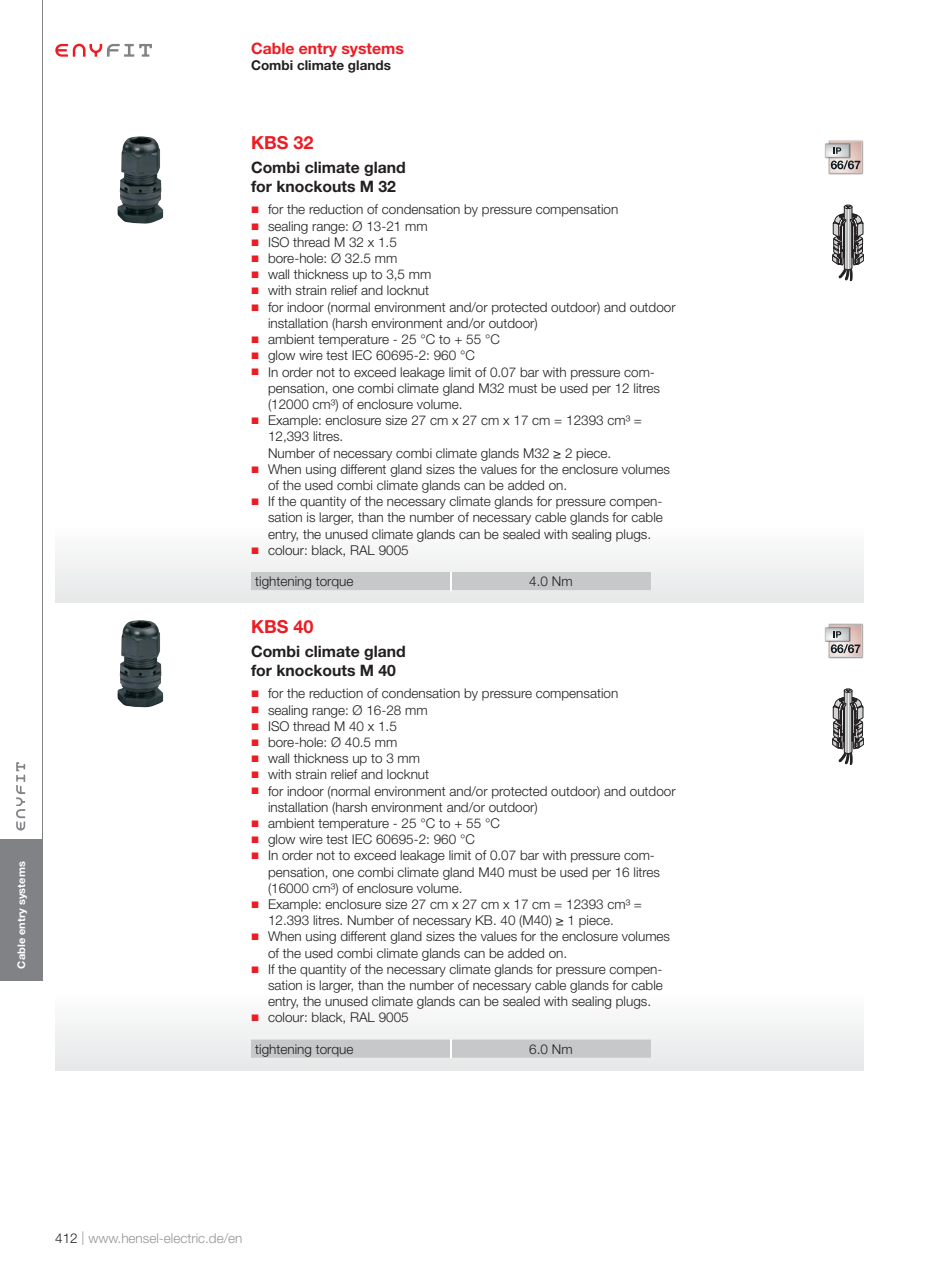
<style>
.page{position:relative;width:936px;height:1263px;background:#fff}
.page>*{position:absolute;margin:0;border:0;box-sizing:border-box;transform-origin:0 0}
.t1{font:700 18px "Helvetica Neue LT Pro";color:#ed1c24}
.t2{font:700 15.75px/18.9px "Helvetica Neue LT Pro";color:#231f20}
.t3{font:700 15.75px "Helvetica Neue LT Pro";color:#ed1c24}
.t4{font:300 13.5px/16.2px "Helvetica Neue LT Pro";color:#231f20}
.t5{font:300 13.5px "Helvetica Neue LT Pro";color:#939598}
.t6{font:700 13.5px "Helvetica Neue LT Pro";color:#231f20}
.t7{font:700 10.5px "Helvetica Neue LT Pro";color:#fff;scale:1.05 1}
.s1{color:#231f20}
</style>
<div class="page">
<div style="left:55px;top:526px;width:808px;height:77px;background:#f3f3f3"></div>
<div style="left:55px;top:994px;width:808px;height:76px;background:#f3f3f3"></div>
<svg style="left:55px;top:44px;width:97px;height:13px"></svg>
<img style="left:118px;top:136px;width:45px;height:88px">
<img style="left:828px;top:140px;width:35px;height:35px">
<img style="left:824px;top:144px;width:1px;height:13px">
<svg style="left:825px;top:141px;width:36px;height:32px"></svg>
<div style="left:251px;top:572px;width:400px;height:18px;background:#c6c8ca"></div>
<svg style="left:832px;top:205px;width:31px;height:76px"></svg>
<img style="left:118px;top:620px;width:45px;height:87px">
<img style="left:828px;top:623px;width:35px;height:36px">
<img style="left:824px;top:628px;width:1px;height:13px">
<svg style="left:825px;top:625px;width:36px;height:32px"></svg>
<div style="left:251px;top:1039px;width:400px;height:19px;background:#c6c8ca"></div>
<svg style="left:832px;top:689px;width:31px;height:76px"></svg>
<div style="left:0;top:839px;width:43px;height:141px;background:#808285"></div>
<hr style="left:42px;top:0;width:1px;height:942px;background:#808285">
<svg style="left:16px;top:762px;width:9px;height:68px"></svg>
<p class="t7" style="left:18px;top:968px;width:103px;rotate:-90deg">Cable entry systems</p>
<p class="t3" style="left:251px;top:43px;width:154px">Cable entry systems</p>
<p class="t6" style="left:251px;top:60px;width:141px">Combi climate glands</p>
<h1 class="t1" style="left:251px;top:136px;width:64px">KBS 32</h1>
<p class="t2" style="left:251px;top:160px;width:156px">Combi climate gland for knockouts M 32</p>
<p class="t4" style="left:268px;top:203px;width:409px">for the reduction of condensation by pressure compensation<br>sealing range: Ø 13-21 mm<br>ISO thread M 32 x 1.5<br>bore-hole: Ø 32.5 mm<br>wall thickness up to 3,5 mm<br>with strain relief and locknut<br>for indoor (normal environment and/or protected outdoor) and outdoor installation (harsh environment and/or outdoor)<br>ambient temperature - 25 °C to + 55 °C<br>glow wire test IEC 60695-2: 960 °C<br>In order not to exceed leakage limit of 0.07 bar with pressure com&shy;pensation, one combi climate gland M32 must be used per 12 litres (12000 cm³) of enclosure volume.<br>Example: enclosure size 27 cm x 27 cm x 17 cm = 12393 cm³ = 12,393 litres.<br>Number of necessary combi climate glands M32 ≥ 2 piece.<br>When using different gland sizes the values for the enclosure volumes of the used combi climate glands can be added on.<br>If the quantity of the necessary climate glands for pressure compen&shy;sation is larger, than the number of necessary cable glands for cable entry, the unused climate glands can be sealed with sealing plugs. colour: black, RAL 9005</p>
<p class="t4" style="left:255px;top:575px;width:100px">tightening torque</p>
<p class="t4" style="left:529px;top:575px;width:45px">4.0 Nm</p>
<h1 class="t1" style="left:251px;top:620px;width:64px">KBS 40</h1>
<p class="t2" style="left:251px;top:644px;width:156px">Combi climate gland for knockouts M 40</p>
<p class="t4" style="left:268px;top:687px;width:409px">for the reduction of condensation by pressure compensation<br>sealing range: Ø 16-28 mm<br>ISO thread M 40 x 1.5<br>bore-hole: Ø 40.5 mm<br>wall thickness up to 3 mm<br>with strain relief and locknut<br>for indoor (normal environment and/or protected outdoor) and outdoor installation (harsh environment and/or outdoor)<br>ambient temperature - 25 °C to + 55 °C<br>glow wire test IEC 60695-2: 960 °C<br>In order not to exceed leakage limit of 0.07 bar with pressure com&shy;pensation, one combi climate gland M40 must be used per 16 litres (16000 cm³) of enclosure volume.<br>Example: enclosure size 27 cm x 27 cm x 17 cm = 12393 cm³ = 12.393 litres. Number of necessary KB. 40 (M40) ≥ 1 piece.<br>When using different gland sizes the values for the enclosure volumes of the used combi climate glands can be added on.<br>If the quantity of the necessary climate glands for pressure compen&shy;sation is larger, than the number of necessary cable glands for cable entry, the unused climate glands can be sealed with sealing plugs. colour: black, RAL 9005</p>
<p class="t4" style="left:255px;top:1042px;width:100px">tightening torque</p>
<p class="t4" style="left:529px;top:1042px;width:45px">6.0 Nm</p>
<p class="t5" style="left:55px;top:1233px;width:189px"><span class="s1">412</span> | www.hensel-electric.de/en</p>
</div>
